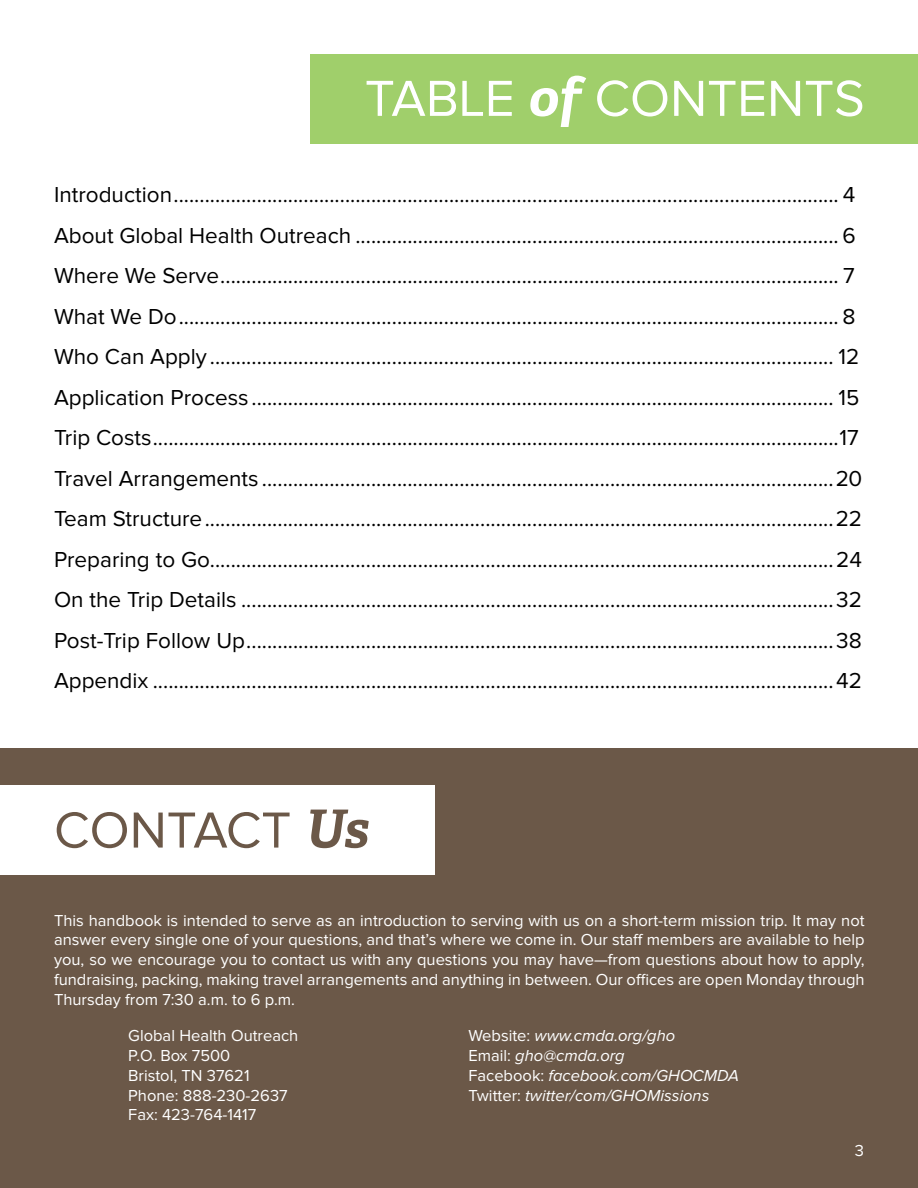
<style>
.page{position:relative;width:918px;height:1188px;background:#fff}
.page>*{position:absolute;margin:0;border:0;box-sizing:border-box;transform-origin:0 0}
.t1{font:52.5px "Proxima Nova";color:#fff}
.t2{font:52.5px "Proxima Nova";color:#6b5848}
.t3{font:22.5px/40.5px "Proxima Nova";color:#000}
.t4{font:16.5px/19.8px "Proxima Nova";color:#fff;text-align:justify}
.t5{font:italic 16.5px/19.8px "Proxima Nova";color:#fff}
.s1{font-family:"Adelle Basic";font-weight:700;font-style:italic}
.s2{font-style:normal}
</style>
<div class="page">
<div style="left:0;top:748px;width:918px;height:440px;background:#6b5848"></div>
<div style="left:310px;top:54px;width:608px;height:89px;background:#a0cf6b"></div>
<div style="left:0;top:786px;width:435px;height:89px;background:#fff"></div>
<h1 class="t1" style="left:365px;top:74px;width:501px">TABLE <span class="s1">of</span> CONTENTS</h1>
<p class="t3" style="left:54px;top:176px;width:810px">Introduction................................................................................................................................ 4<br>About Global Health Outreach ............................................................................................. 6<br>Where We Serve....................................................................................................................... 7<br>What We Do............................................................................................................................... 8<br>Who Can Apply ........................................................................................................................ 12<br>Application Process ................................................................................................................ 15<br>Trip Costs....................................................................................................................................17<br>Travel Arrangements ..............................................................................................................20<br>Team Structure.........................................................................................................................22<br>Preparing to Go........................................................................................................................24<br>On the Trip Details ..................................................................................................................32<br>Post-Trip Follow Up.................................................................................................................38<br>Appendix ...................................................................................................................................42</p>
<h1 class="t2" style="left:54px;top:806px;width:316px">CONTACT <span class="s1">Us</span></h1>
<p class="t4" style="left:54px;top:911px;width:812px">This handbook is intended to serve as an introduction to serving with us on a short-term mission trip. It may not answer every single one of your questions, and that’s where we come in. Our staff members are available to help you, so we encourage you to contact us with any questions you may have—from questions about how to apply, fundraising, packing, making travel arrangements and anything in between. Our offices are open Monday through Thursday from 7:30 a.m. to 6 p.m.</p>
<p class="t4" style="left:128px;top:1027px;width:172px;text-align:left">Global Health Outreach<br>P.O. Box 7500<br>Bristol, TN 37621<br>Phone: 888-230-2637<br>Fax: 423-764-1417</p>
<p class="t5" style="left:468px;top:1027px;width:272px"><span class="s2">Website:</span> www.cmda.org/gho<br><span class="s2">Email:</span> gho@cmda.org<br><span class="s2">Facebook:</span> facebook.com/GHOCMDA<br><span class="s2">Twitter:</span> twitter/com/GHOMissions</p>
<p class="t4" style="left:855px;top:1141px;width:11px">3</p>
</div>
